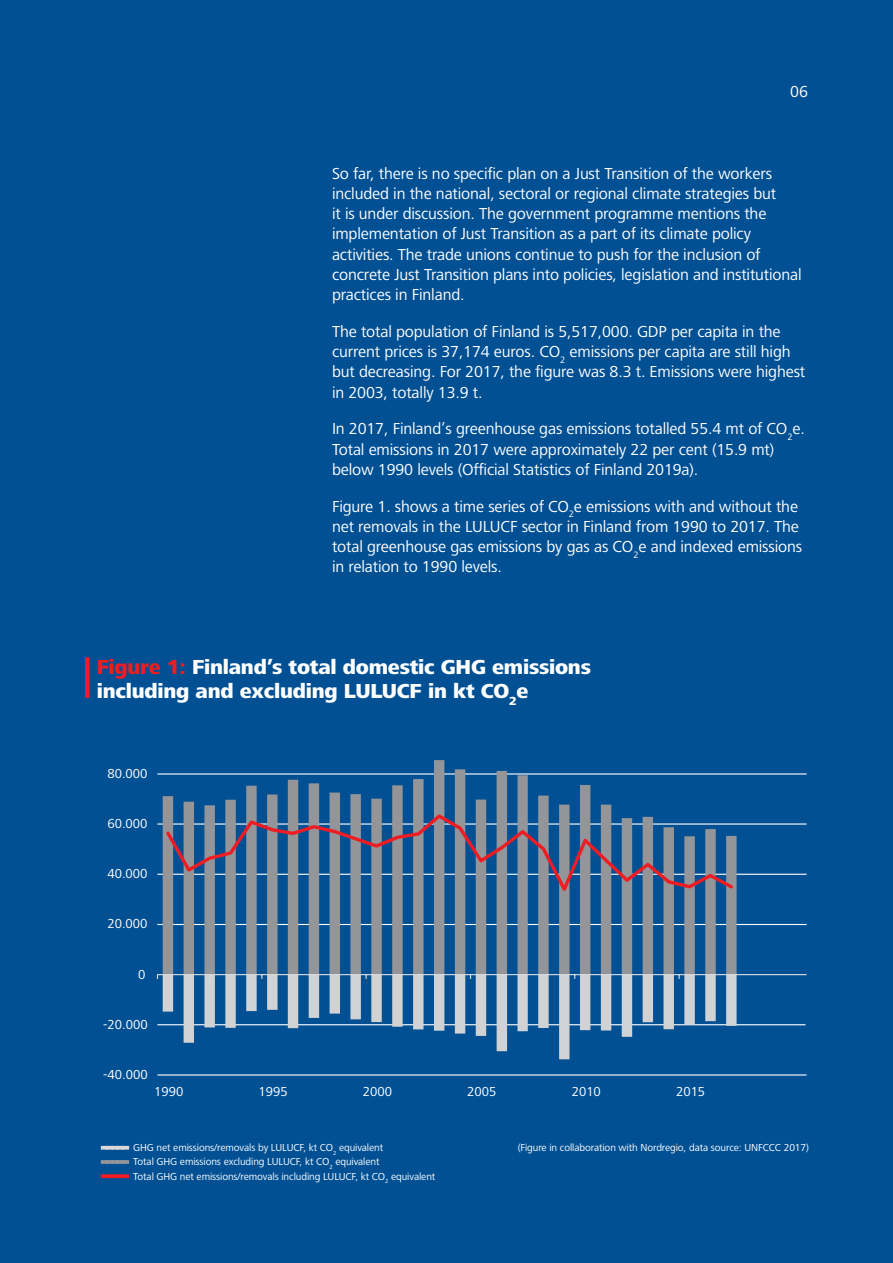
<style>
.page{position:relative;width:893px;height:1263px;background:#015094}
.page>*{position:absolute;margin:0;border:0;box-sizing:border-box;transform-origin:0 0}
.t1{font:800 21px/24px "Frutiger Next LT";letter-spacing:-.01em;color:#fff}
.t2{font:16.5px/20.2px "Frutiger Next LT";letter-spacing:-.01em;color:#fff}
.t3{font:13.5px "Frutiger Next LT";color:#fff}
.t4{font:10.5px/14.2px "Frutiger Next LT";letter-spacing:-.01em;color:#fff}
.s1{color:#ee1d23}
.s2{font-weight:800;color:#d9d9d9}
.s3{font-weight:800;color:#939598}
.s4{font-weight:800;color:#ee1d23}
</style>
<div class="page">
<div style="left:85px;top:657px;width:5px;height:41px;background:#ee1d23"></div>
<hr style="left:157px;top:773px;width:650px;height:1px;background:#fff">
<hr style="left:157px;top:823px;width:650px;height:1px;background:#fff">
<hr style="left:157px;top:874px;width:650px;height:1px;background:#fff">
<hr style="left:157px;top:924px;width:650px;height:1px;background:#fff">
<hr style="left:157px;top:1024px;width:648px;height:1px;background:#fff">
<hr style="left:157px;top:1074px;width:650px;height:1px;background:#fff">
<svg style="left:163px;top:760px;width:574px;height:214px"></svg>
<svg style="left:163px;top:975px;width:574px;height:84px"></svg>
<hr style="left:157px;top:974px;width:650px;height:1px;background:#dcdddf">
<svg style="left:163px;top:812px;width:573px;height:85px"></svg>
<p class="t2" style="left:790px;top:82px;width:19px">06</p>
<p class="t2" style="left:332px;top:163px;width:471px">So far, there is no specific plan on a Just Transition of the workers included in the national, sectoral or regional climate strategies but<br>it is under discussion. The government programme mentions the implementation of Just Transition as a part of its climate policy activities. The trade unions continue to push for the inclusion of concrete Just Transition plans into policies, legislation and institutional practices in Finland.</p>
<p class="t2" style="left:332px;top:321px;width:475px">The total population of Finland is 5,517,000. GDP per capita in the current prices is 37,174 euros. CO<sub>2</sub> emissions per capita are still high but decreasing. For 2017, the figure was 8.3 t. Emissions were highest in 2003, totally 13.9 t.</p>
<p class="t2" style="left:332px;top:419px;width:474px">In 2017, Finland’s greenhouse gas emissions totalled 55.4 mt of CO<sub>2</sub>e.<br>Total emissions in 2017 were approximately 22 per cent (15.9 mt) below 1990 levels (Official Statistics of Finland 2019a).</p>
<p class="t2" style="left:332px;top:496px;width:472px">Figure 1. shows a time series of CO<sub>2</sub>e emissions with and without the net removals in the LULUCF sector in Finland from 1990 to 2017. The total greenhouse gas emissions by gas as CO<sub>2</sub>e and indexed emissions in relation to 1990 levels.</p>
<p class="t1" style="left:97px;top:654px;width:496px"><span class="s1">Figure 1:</span> Finland’s total domestic GHG emissions including and excluding LULUCF in kt CO<sub>2</sub>e</p>
<p class="t3" style="left:107px;top:766px;width:42px">80.000</p>
<p class="t3" style="left:107px;top:816px;width:42px">60.000</p>
<p class="t3" style="left:107px;top:866px;width:42px">40.000</p>
<p class="t3" style="left:107px;top:916px;width:42px">20.000</p>
<p class="t3" style="left:138px;top:966px;width:9px">0</p>
<p class="t3" style="left:103px;top:1017px;width:46px">-20.000</p>
<p class="t3" style="left:103px;top:1067px;width:46px">-40.000</p>
<p class="t3" style="left:154px;top:1083px;width:31px">1990</p>
<p class="t3" style="left:259px;top:1083px;width:31px">1995</p>
<p class="t3" style="left:363px;top:1083px;width:31px">2000</p>
<p class="t3" style="left:467px;top:1083px;width:31px">2005</p>
<p class="t3" style="left:572px;top:1083px;width:31px">2010</p>
<p class="t3" style="left:676px;top:1083px;width:31px">2015</p>
<p class="t4" style="left:102px;top:1140px;width:335px"><span class="s2">–––––</span> GHG net emissions/removals by LULUCF, kt CO<sub>2</sub> equivalent<br><span class="s3">–––––</span> Total GHG emissions excluding LULUCF, kt CO<sub>2</sub> equivalent<br><span class="s4">–––––</span> Total GHG net emissions/removals including LULUCF, kt CO<sub>2</sub> equivalent</p>
<p class="t4" style="left:518px;top:1140px;width:293px">(Figure in collaboration with Nordregio, data source: UNFCCC 2017)</p>
</div>
